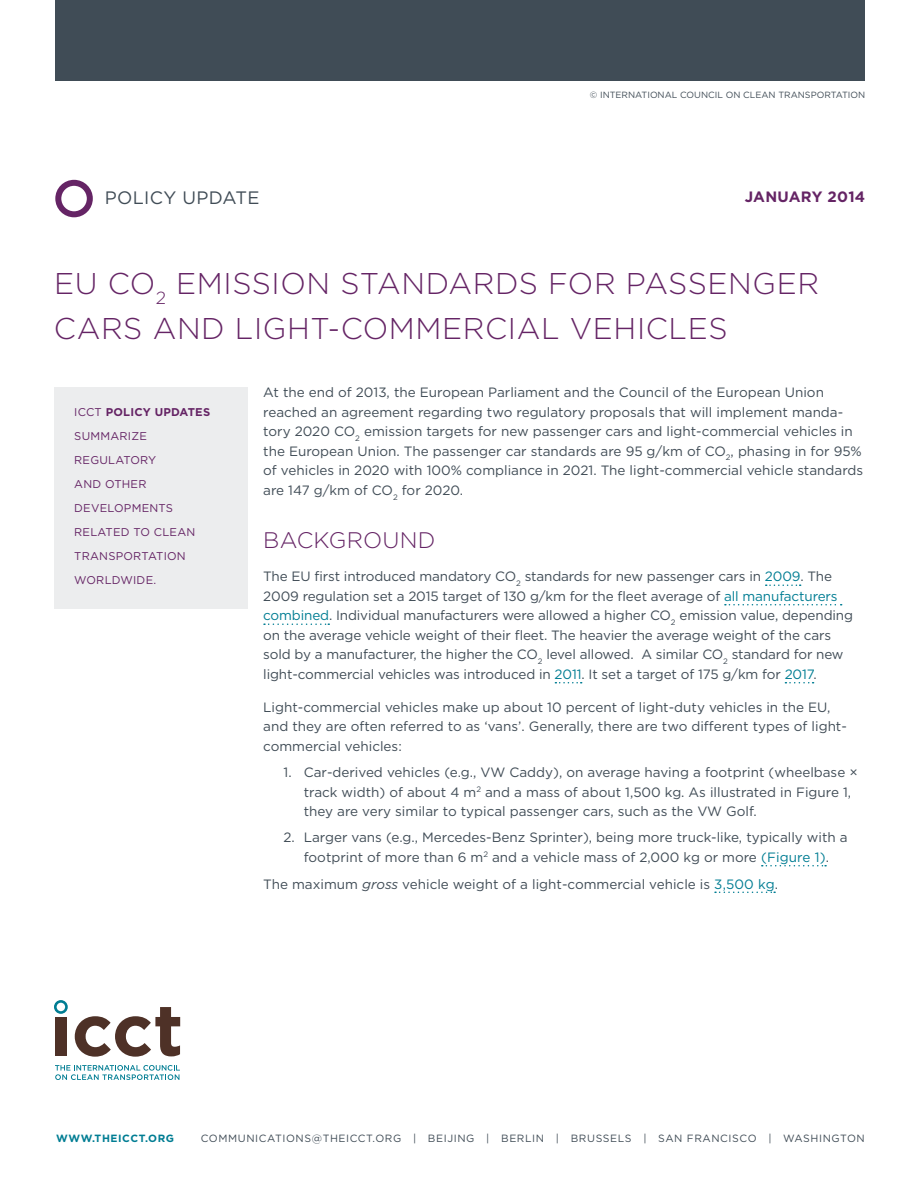
<style>
.page{position:relative;width:918px;height:1188px;background:#fff}
.page>*{position:absolute;margin:0;border:0;box-sizing:border-box;transform-origin:0 0}
.t1{font:300 30px/45px "Gotham";letter-spacing:.02em;color:#652465}
.t2{font:300 22.5px "Gotham";letter-spacing:.01em;color:#652465}
.t3{font:18px "Gotham";letter-spacing:.02em;color:#404c56}
.t4{font:700 15px "Gotham";letter-spacing:.02em;color:#652465}
.t5{font:13.5px/19.5px "Gotham";color:#404c56}
.t6{font:11.25px/24px "Gotham";letter-spacing:.02em;color:#652465}
.t7{font:10.5px "Gotham";letter-spacing:.055em;color:#404c56}
.t8{font:700 10.5px "Gotham";letter-spacing:.055em;color:#007d93}
.t9{font:9px "Gotham";color:#404c56}
.s1{font-weight:700}
.s2{color:#007d93}
.s3{font-style:italic}
</style>
<div class="page">
<svg style="left:55px;top:1065px;width:125px;height:15px"></svg>
<div style="left:55px;top:1017px;width:11px;height:39px;background:#4e3127"></div>
<svg style="left:75px;top:1007px;width:105px;height:50px"></svg>
<svg style="left:54px;top:1000px;width:14px;height:14px"></svg>
<div style="left:55px;top:180px;width:38px;height:37px;border:6px solid #652465;border-radius:50%"></div>
<div style="left:55px;top:0;width:810px;height:81px;background:#404c56"></div>
<svg style="left:766px;top:584px;width:35px;height:2px"></svg>
<svg style="left:725px;top:604px;width:117px;height:1px"></svg>
<svg style="left:264px;top:623px;width:65px;height:2px"></svg>
<svg style="left:555px;top:682px;width:27px;height:1px"></svg>
<svg style="left:785px;top:682px;width:29px;height:1px"></svg>
<svg style="left:762px;top:865px;width:64px;height:1px"></svg>
<svg style="left:715px;top:892px;width:60px;height:1px"></svg>
<div style="left:54px;top:387px;width:193px;height:222px;background:#ecedee"></div>
<p class="t9" style="left:590px;top:89px;width:277px">© INTERNATIONAL COUNCIL ON CLEAN TRANSPORTATION</p>
<h3 class="t3" style="left:105px;top:186px;width:156px">POLICY UPDATE</h3>
<p class="t4" style="left:745px;top:187px;width:122px">JANUARY 2014</p>
<h1 class="t1" style="left:54px;top:260px;width:767px">EU CO<sub>2</sub> EMISSION STANDARDS FOR PASSENGER<br>CARS AND LIGHT-COMMERCIAL VEHICLES</h1>
<p class="t6" style="left:74px;top:400px;width:137px">ICCT <span class="s1">POLICY UPDATES<br></span>SUMMARIZE<br>REGULATORY<br>AND OTHER<br>DEVELOPMENTS<br>RELATED TO CLEAN<br>TRANSPORTATION<br>WORLDWIDE.</p>
<p class="t5" style="left:263px;top:383px;width:601px">At the end of 2013, the European Parliament and the Council of the European Union reached an agreement regarding two regulatory proposals that will implement manda&shy;tory 2020 CO<sub>2</sub> emission targets for new passenger cars and light-commercial vehicles in the European Union. The passenger car standards are 95 g/km of CO<sub>2</sub>, phasing in for 95% of vehicles in 2020 with 100% compliance in 2021. The light-commercial vehicle standards are 147 g/km of CO<sub>2</sub> for 2020.</p>
<h2 class="t2" style="left:263px;top:526px;width:174px">BACKGROUND</h2>
<p class="t5" style="left:263px;top:567px;width:591px">The EU first introduced mandatory CO<sub>2</sub> standards for new passenger cars in <span class="s2">2009</span>. The 2009 regulation set a 2015 target of 130 g/km for the fleet average of <span class="s2">all manufacturers combined</span>. Individual manufacturers were allowed a higher CO<sub>2</sub> emission value, depending on the average vehicle weight of their fleet. The heavier the average weight of the cars sold by a manufacturer, the higher the CO<sub>2</sub> level allowed. A similar CO<sub>2</sub> standard for new light-commercial vehicles was introduced in <span class="s2">2011</span>. It set a target of 175 g/km for <span class="s2">2017</span>.</p>
<p class="t5" style="left:263px;top:697px;width:585px">Light-commercial vehicles make up about 10 percent of light-duty vehicles in the EU, and they are often referred to as ‘vans’. Generally, there are two different types of light&shy;commercial vehicles:</p>
<p class="t5" style="left:304px;top:762px;width:556px;text-indent:-20px">1. Car-derived vehicles (e.g., VW Caddy), on average having a footprint (wheelbase × track width) of about 4 m<sup>2</sup> and a mass of about 1,500 kg. As illustrated in Figure 1, they are very similar to typical passenger cars, such as the VW Golf.</p>
<p class="t5" style="left:284px;top:828px;width:566px;text-align:center">2. Larger vans (e.g., Mercedes-Benz Sprinter), being more truck-like, typically with a footprint of more than 6 m<sup>2</sup> and a vehicle mass of 2,000 kg or more <span class="s2">(Figure 1)</span>.</p>
<p class="t5" style="left:263px;top:874px;width:516px">The maximum <span class="s3">gross</span> vehicle weight of a light-commercial vehicle is <span class="s2">3,500 kg</span>.</p>
<p class="t8" style="left:56px;top:1132px;width:119px">WWW.THEICCT.ORG</p>
<p class="t7" style="left:201px;top:1132px;width:666px">COMMUNICATIONS@THEICCT.ORG | BEIJING | BERLIN | BRUSSELS | SAN FRANCISCO | WASHINGTON</p>
</div>
